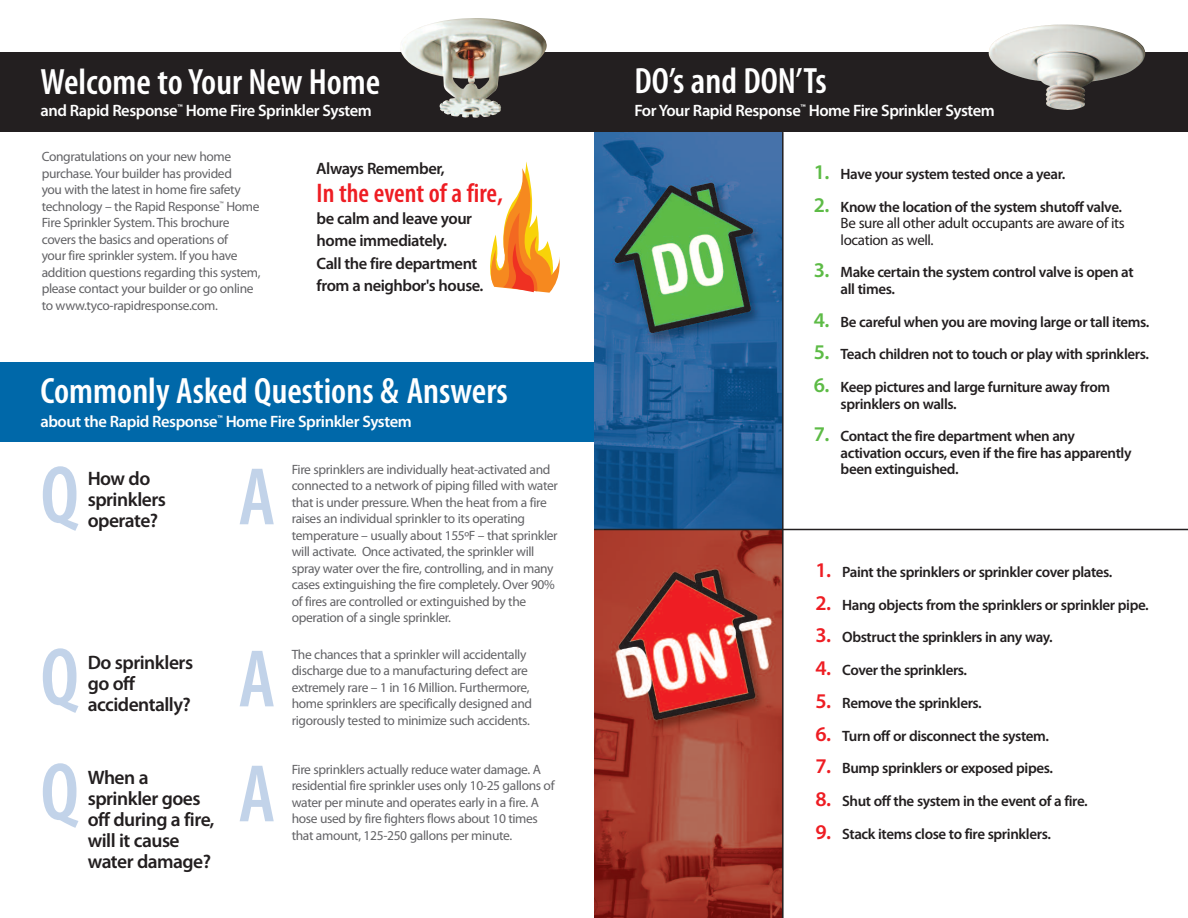
<style>
.page{position:relative;width:1188px;height:918px;background:#fff}
.page>*{position:absolute;margin:0;border:0;box-sizing:border-box;transform-origin:0 0}
.t1{font:600 condensed 82.35px "Myriad Pro";color:#c2d3e9}
.t2{font:600 condensed 36.75px "Myriad Pro";color:#fff}
.t3{font:600 condensed 27px "Myriad Pro";color:#ee1d23}
.t4{font:600 19.5px/21px "Myriad Pro";letter-spacing:-.025em;color:#231f20}
.t5{font:600 16.5px "Myriad Pro";letter-spacing:-.025em;color:#fff}
.t6{font:600 16.5px/22.5px "Myriad Pro";letter-spacing:-.025em;color:#231f20}
.t7{font:600 15px/16.5px "Myriad Pro";letter-spacing:-.025em;color:#231f20}
.t8{font:15px/16.5px "Myriad Pro";letter-spacing:-.025em;color:#231f20}
.t9{font:13.5px/16.5px "Myriad Pro";letter-spacing:-.025em;color:#636366}
.s1{font-size:21px;color:#5dbb46}
.s2{font-weight:600;font-size:21px;color:#5dbb46}
.s3{font-weight:600}
.s4{font-size:21px;color:#ee1d23}
</style>
<div class="page">
<img style="left:594px;top:132px;width:188px;height:397px">
<div style="left:0;top:52px;width:1188px;height:80px;background:#231f20"></div>
<div style="left:0;top:362px;width:594px;height:80px;background:#0068a9"></div>
<img style="left:400px;top:18px;width:147px;height:100px">
<svg style="left:594px;top:530px;width:188px;height:388px;background:#ab4337"></svg>
<hr style="left:594px;top:529px;width:594px;height:1px;background:#231f20">
<hr style="left:782px;top:132px;width:2px;height:786px;background:#231f20">
<img style="left:1024px;top:78px;width:61px;height:32px">
<svg style="left:490px;top:162px;width:70px;height:131px"></svg>
<h2 class="t2" style="left:40px;top:68px;width:341px">Welcome to Your New Home</h2>
<p class="t5" style="left:40px;top:105px;width:333px">and Rapid Response<sup>™</sup> Home Fire Sprinkler System</p>
<p class="t9" style="left:42px;top:150px;width:220px">Congratulations on your new home purchase. Your builder has provided<br>you with the latest in home fire safety technology – the Rapid Response<sup>™</sup> Home Fire Sprinkler System. This brochure covers the basics and operations of<br>your fire sprinkler system. If you have addition questions regarding this system, please contact your builder or go online to www.tyco-rapidresponse.com.</p>
<p class="t6" style="left:316px;top:159px;width:130px">Always Remember,</p>
<p class="t6" style="left:317px;top:208px;width:168px">be calm and leave your home immediately.<br>Call the fire department from a neighbor's house.</p>
<h3 class="t3" style="left:317px;top:183px;width:188px">In the event of a fire,</h3>
<h2 class="t2" style="left:40px;top:378px;width:469px">Commonly Asked Questions &amp; Answers</h2>
<p class="t5" style="left:40px;top:415px;width:373px">about the Rapid Response<sup>™</sup> Home Fire Sprinkler System</p>
<h1 class="t1" style="left:40px;top:466px;width:40px">Q</h1>
<h3 class="t4" style="left:88px;top:469px;width:80px">How do sprinklers operate?</h3>
<h1 class="t1" style="left:238px;top:468px;width:38px">A</h1>
<p class="t9" style="left:292px;top:462px;width:268px">Fire sprinklers are individually heat-activated and connected to a network of piping filled with water that is under pressure. When the heat from a fire raises an individual sprinkler to its operating temperature – usually about 155ºF – that sprinkler will activate. Once activated, the sprinkler will spray water over the fire, controlling, and in many cases extinguishing the fire completely. Over 90% of fires are controlled or extinguished by the operation of a single sprinkler.</p>
<h1 class="t1" style="left:40px;top:648px;width:40px">Q</h1>
<h3 class="t4" style="left:88px;top:653px;width:107px">Do sprinklers go off accidentally?</h3>
<h1 class="t1" style="left:238px;top:650px;width:38px">A</h1>
<p class="t9" style="left:292px;top:647px;width:242px">The chances that a sprinkler will accidentally discharge due to a manufacturing defect are extremely rare – 1 in 16 Million. Furthermore, home sprinklers are specifically designed and rigorously tested to minimize such accidents.</p>
<h1 class="t1" style="left:40px;top:763px;width:40px">Q</h1>
<h3 class="t4" style="left:88px;top:768px;width:128px">When a sprinkler goes off during a fire, will it cause water damage?</h3>
<h1 class="t1" style="left:238px;top:765px;width:38px">A</h1>
<p class="t9" style="left:292px;top:762px;width:264px">Fire sprinklers actually reduce water damage. A residential fire sprinkler uses only 10-25 gallons of water per minute and operates early in a fire. A hose used by fire fighters flows about 10 times that amount, 125-250 gallons per minute.</p>
<h2 class="t2" style="left:634px;top:68px;width:194px">DO’s and DON’Ts</h2>
<p class="t5" style="left:634px;top:104px;width:362px">For Your Rapid Response<sup>™</sup> Home Fire Sprinkler System</p>
<p class="t7" style="left:814px;top:167px;width:253px"><span class="s1">1.</span> Have your system tested once a year.</p>
<p class="t8" style="left:841px;top:200px;width:286px;text-indent:-27px"><span class="s2">2.</span> <span class="s3">Know the location of the system shutoff valve.<br></span>Be sure all other adult occupants are aware of its location as well.</p>
<p class="t7" style="left:841px;top:265px;width:295px;text-indent:-27px"><span class="s1">3.</span> Make certain the system control valve is open at all times.</p>
<p class="t7" style="left:814px;top:315px;width:337px"><span class="s1">4.</span> Be careful when you are moving large or tall items.</p>
<p class="t7" style="left:814px;top:347px;width:337px"><span class="s1">5.</span> Teach children not to touch or play with sprinklers.</p>
<p class="t7" style="left:841px;top:380px;width:271px;text-indent:-27px"><span class="s1">6.</span> Keep pictures and large furniture away from sprinklers on walls.</p>
<p class="t7" style="left:841px;top:429px;width:292px;text-indent:-27px"><span class="s1">7.</span> Contact the fire department when any activation occurs, even if the fire has apparently been extinguished.</p>
<p class="t7" style="left:815px;top:565px;width:298px"><span class="s4">1.</span> Paint the sprinklers or sprinkler cover plates.</p>
<p class="t7" style="left:815px;top:598px;width:335px"><span class="s4">2.</span> Hang objects from the sprinklers or sprinkler pipe.</p>
<p class="t7" style="left:815px;top:630px;width:239px"><span class="s4">3.</span> Obstruct the sprinklers in any way.</p>
<p class="t7" style="left:815px;top:663px;width:153px"><span class="s4">4.</span> Cover the sprinklers.</p>
<p class="t7" style="left:815px;top:696px;width:168px"><span class="s4">5.</span> Remove the sprinklers.</p>
<p class="t7" style="left:815px;top:728px;width:235px"><span class="s4">6.</span> Turn off or disconnect the system.</p>
<p class="t7" style="left:815px;top:761px;width:239px"><span class="s4">7.</span> Bump sprinklers or exposed pipes.</p>
<p class="t7" style="left:815px;top:794px;width:274px"><span class="s4">8.</span> Shut off the system in the event of a fire.</p>
<p class="t7" style="left:815px;top:827px;width:237px"><span class="s4">9.</span> Stack items close to fire sprinklers.</p>
</div>
